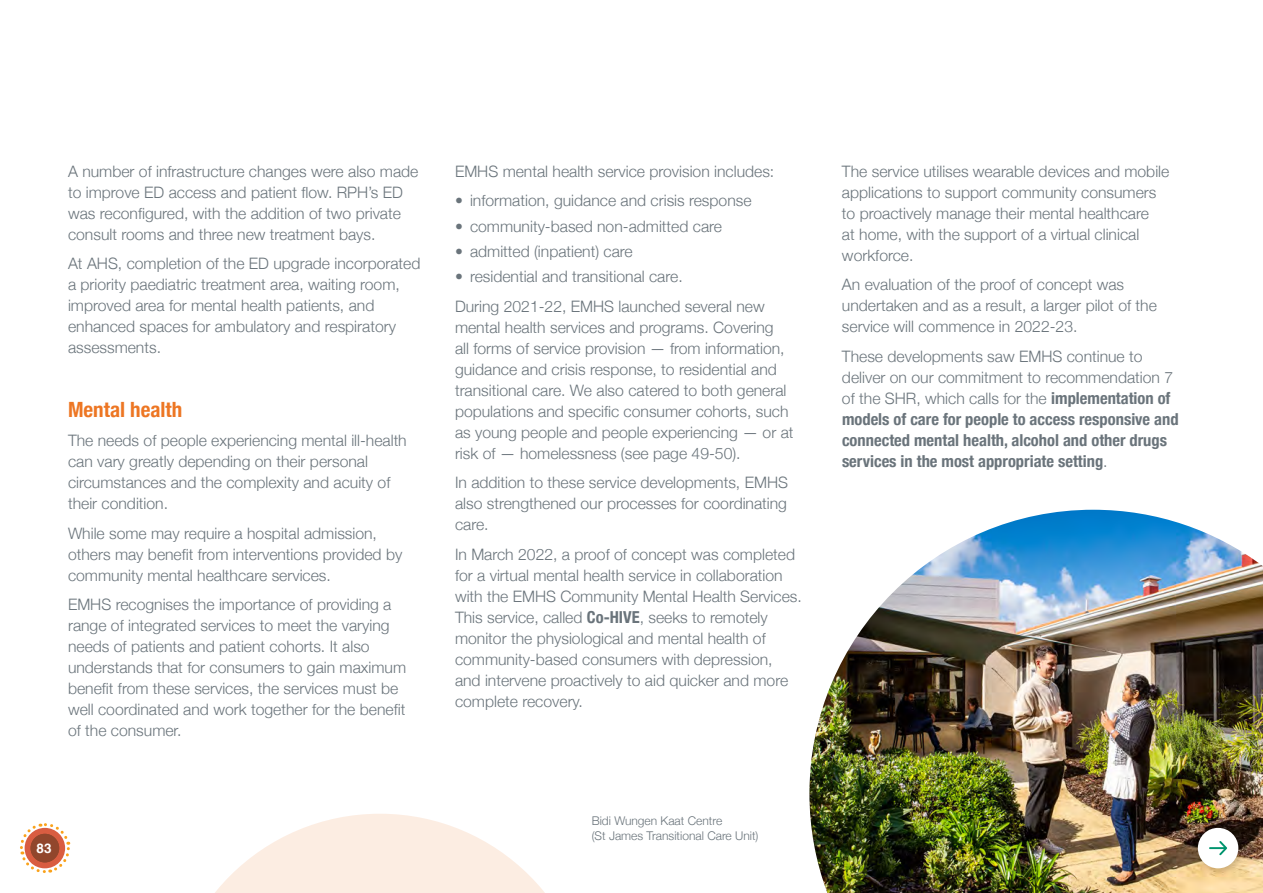
<style>
.page{position:relative;width:1263px;height:893px;background:#fff}
.page>*{position:absolute;margin:0;border:0;box-sizing:border-box;transform-origin:0 0}
.t1{font:700 condensed 21px "Helvetica Neue";color:#ed7623}
.t2{font:700 condensed 16.5px/21px "Helvetica Neue";color:#6a747b}
.t3{font:300 15.75px/21px "Helvetica Neue";color:#6a747b}
.t4{font:700 13.5px "Helvetica";color:#fff}
.t5{font:300 12px/15px "Helvetica Neue";color:#6a747b}
.s1{font-weight:700;font-stretch:condensed;font-size:16.5px}
.s2{font-weight:300;font-stretch:normal;font-size:15.75px}
</style>
<div class="page">
<svg style="left:215px;top:814px;width:330px;height:79px"></svg>
<img style="left:809px;top:510px;width:454px;height:383px">
<svg style="left:20px;top:823px;width:51px;height:50px"></svg>
<div style="left:31px;top:834px;width:28px;height:28px;background:#91462c;border-radius:50%"></div>
<div style="left:1189px;top:820px;width:59px;height:58px;background:#000;opacity:.25"></div>
<div style="left:1198px;top:828px;width:40px;height:40px;background:#fff;border-radius:50%"></div>
<svg style="left:1209px;top:841px;width:18px;height:14px"></svg>
<p class="t3" style="left:68px;top:160px;width:352px">A number of infrastructure changes were also made to improve ED access and patient flow. RPH’s ED was reconfigured, with the addition of two private consult rooms and three new treatment bays.</p>
<p class="t3" style="left:68px;top:252px;width:354px">At AHS, completion of the ED upgrade incorporated a priority paediatric treatment area, waiting room, improved area for mental health patients, and enhanced spaces for ambulatory and respiratory assessments.</p>
<h1 class="t1" style="left:68px;top:392px;width:116px">Mental health</h1>
<p class="t3" style="left:68px;top:429px;width:340px">The needs of people experiencing mental ill-health can vary greatly depending on their personal circumstances and the complexity and acuity of their condition.</p>
<p class="t3" style="left:68px;top:522px;width:336px">While some may require a hospital admission, others may benefit from interventions provided by community mental healthcare services.</p>
<p class="t3" style="left:68px;top:593px;width:340px">EMHS recognises the importance of providing a range of integrated services to meet the varying needs of patients and patient cohorts. It also understands that for consumers to gain maximum benefit from these services, the services must be well coordinated and work together for the benefit of the consumer.</p>
<p class="t4" style="left:37px;top:840px;width:18px">83<sup>83</sup></p>
<p class="t3" style="left:455px;top:160px;width:321px">EMHS mental health service provision includes:</p>
<p class="t3" style="left:455px;top:189px;width:298px">• information, guidance and crisis response</p>
<p class="t3" style="left:455px;top:214px;width:269px">• community-based non-admitted care</p>
<p class="t3" style="left:455px;top:240px;width:179px">• admitted (inpatient) care</p>
<p class="t3" style="left:455px;top:261px;width:311px;line-height:29.5px">• residential and transitional care.<br>During 2021-22, EMHS launched several new</p>
<p class="t3" style="left:455px;top:315px;width:340px">mental health services and programs. Covering<br>all forms of service provision — from information, guidance and crisis response, to residential and transitional care. We also catered to both general populations and specific consumer cohorts, such as young people and people experiencing — or at risk of — homelessness (see page 49-50).</p>
<p class="t3" style="left:455px;top:471px;width:334px;text-align:justify">In addition to these service developments, EMHS also strengthened our processes for coordinating care.</p>
<p class="t3" style="left:455px;top:542px;width:348px">In March 2022, a proof of concept was completed for a virtual mental health service in collaboration with the EMHS Community Mental Health Services.<br>This service, called <span class="s1">Co-HIVE</span>, seeks to remotely monitor the physiological and mental health of community-based consumers with depression, and intervene proactively to aid quicker and more complete recovery.</p>
<p class="t5" style="left:592px;top:813px;width:168px">Bidi Wungen Kaat Centre<br>(St James Transitional Care Unit)</p>
<p class="t3" style="left:842px;top:160px;width:329px">The service utilises wearable devices and mobile applications to support community consumers to proactively manage their mental healthcare<br>at home, with the support of a virtual clinical workforce.</p>
<p class="t3" style="left:842px;top:273px;width:316px">An evaluation of the proof of concept was undertaken and as a result, a larger pilot of the service will commence in 2022-23.</p>
<p class="t3" style="left:842px;top:345px;width:333px">These developments saw EMHS continue to deliver on our commitment to recommendation 7 of the SHR, which calls for the <span class="s1">implementation of</span></p>
<p class="t2" style="left:842px;top:407px;width:338px">models of care for people to access responsive and connected mental health, alcohol and other drugs services in the most appropriate setting<span class="s2">.</span></p>
</div>
